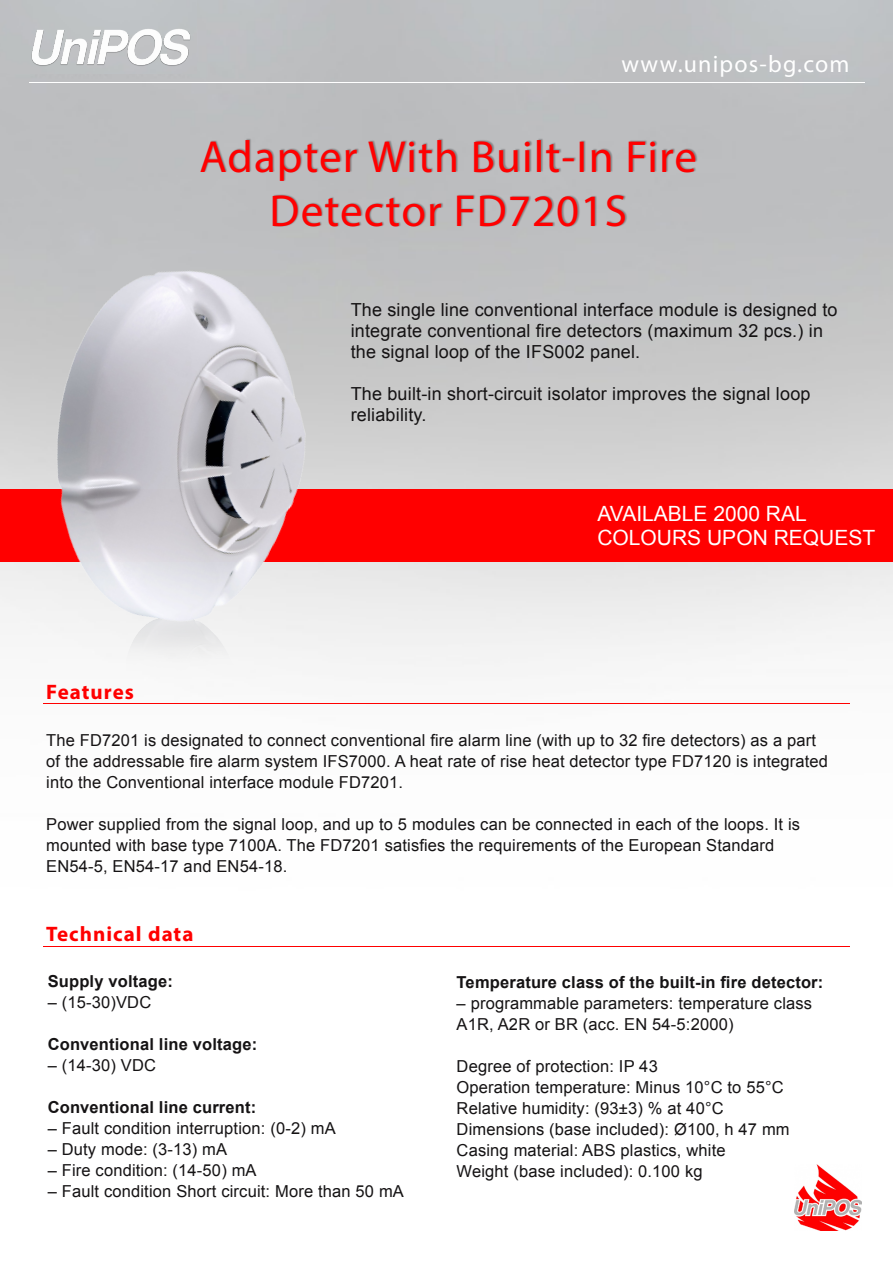
<style>
.page{position:relative;width:893px;height:1263px;background:#fff}
.page>*{position:absolute;margin:0;border:0;box-sizing:border-box;transform-origin:0 0}
.t1{font:45px/54px "Myriad Pro";letter-spacing:.025em;color:#f00;text-align:center}
.t2{font:24px "Myriad Pro";letter-spacing:.05em;color:#fff}
.t3{font:21px/24px "Arial";color:#fff}
.t4{font:700 21px "Myriad Pro";letter-spacing:.05em;color:#f00}
.t5{font:18px/21px "Arial";letter-spacing:.01em;color:#151314}
.t6{font:16.5px/21px "Arial";letter-spacing:.01em;color:#151314}
.t7{font:700 16.5px "Arial";letter-spacing:.01em;color:#151314}
</style>
<div class="page">
<img style="left:0;top:0;width:892px;height:1231px">
<img style="left:0;top:0;width:4px;height:74px">
<img style="left:4px;top:0;width:229px;height:83px">
<hr style="left:30px;top:82px;width:835px;height:1px;background:#fff">
<hr style="left:43px;top:703px;width:806px;height:1px;background:#f00">
<hr style="left:43px;top:946px;width:806px;height:1px;background:#f00">
<img style="left:795px;top:1164px;width:67px;height:66px">
<div style="left:201px;top:138px;width:497px;height:89px;background:#231f20;opacity:.35"></div>
<div style="left:0;top:489px;width:893px;height:73px;background:#f00"></div>
<img style="left:0;top:83px;width:523px;height:727px">
<h2 class="t2" style="left:621px;top:49px;width:230px">www.unipos-bg.com</h2>
<h1 class="t1" style="left:199px;top:129px;width:499px">Adapter With Built-In Fire<br>Detector FD7201S</h1>
<p class="t5" style="left:351px;top:299px;width:488px">The single line conventional interface module is designed to integrate conventional fire detectors (maximum 32 pcs.) in the signal loop of the IFS002 panel.</p>
<p class="t5" style="left:351px;top:383px;width:461px">The built-in short-circuit isolator improves the signal loop reliability.</p>
<p class="t4" style="left:46px;top:678px;width:89px">Features</p>
<p class="t3" style="left:597px;top:502px;width:279px">AVAILABLE 2000 RAL<br>COLOURS UPON REQUEST</p>
<p class="t6" style="left:46px;top:729px;width:783px">The FD7201 is designated to connect conventional fire alarm line (with up to 32 fire detectors) as a part of the addressable fire alarm system IFS7000. A heat rate of rise heat detector type FD7120 is integrated into the Conventional interface module FD7201.</p>
<p class="t6" style="left:46px;top:813px;width:755px">Power supplied from the signal loop, and up to 5 modules can be connected in each of the loops. It is mounted with base type 7100A. The FD7201 satisfies the requirements of the European Standard<br>EN54-5, EN54-17 and EN54-18.</p>
<p class="t4" style="left:46px;top:920px;width:149px">Technical data</p>
<p class="t7" style="left:48px;top:970px;width:127px">Supply voltage:</p>
<p class="t6" style="left:48px;top:992px;width:105px">– (15-30)VDC</p>
<p class="t7" style="left:48px;top:1033px;width:211px">Conventional line voltage:</p>
<p class="t6" style="left:48px;top:1055px;width:110px">– (14-30) VDC</p>
<p class="t7" style="left:48px;top:1096px;width:210px">Conventional line current:</p>
<p class="t6" style="left:48px;top:1118px;width:289px">– Fault condition interruption: (0-2) mA</p>
<p class="t6" style="left:48px;top:1139px;width:181px">– Duty mode: (3-13) mA</p>
<p class="t6" style="left:48px;top:1160px;width:210px">– Fire condition: (14-50) mA</p>
<p class="t6" style="left:48px;top:1181px;width:358px">– Fault condition Short circuit: More than 50 mA</p>
<p class="t7" style="left:457px;top:970px;width:368px">Temperature class of the built-in fire detector:</p>
<p class="t6" style="left:457px;top:992px;width:357px">– programmable parameters: temperature class<br>A1R, A2R or BR (acc. EN 54-5:2000)</p>
<p class="t6" style="left:457px;top:1055px;width:335px">Degree of protection: IP 43<br>Operation temperature: Minus 10°C to 55°C Relative humidity: (93±3) % at 40°C Dimensions (base included): Ø100, h 47 mm Casing material: ABS plastics, white<br>Weight (base included): 0.100 kg</p>
</div>
